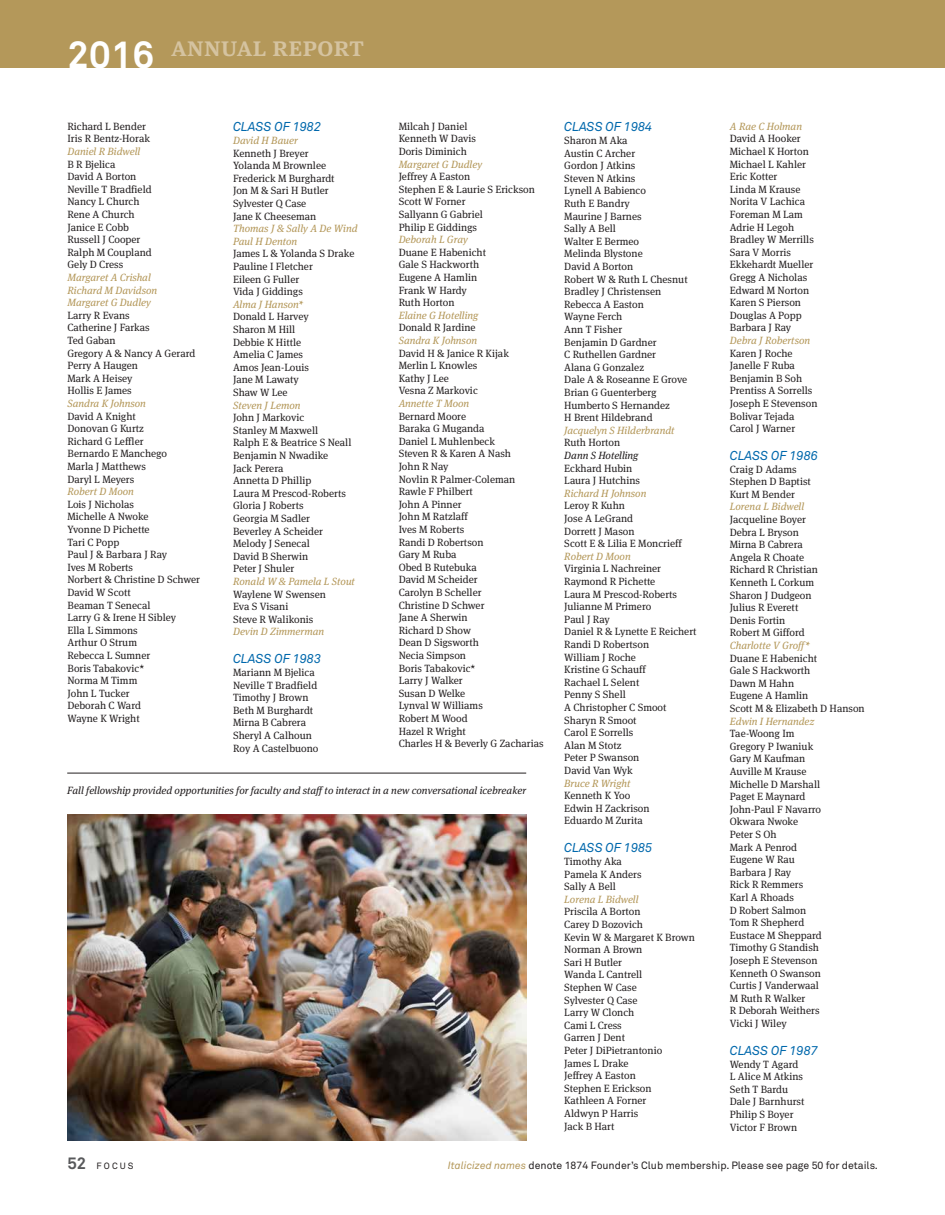
<style>
.page{position:relative;width:945px;height:1215px;background:#fff}
.page>*{position:absolute;margin:0;border:0;box-sizing:border-box;transform-origin:0 0}
.t1{font:500 26.55px "Meta Serif Pro";color:#d5c3a0}
.t2{font:italic 12.75px "Akkurat Pro";color:#0068ac}
.t3{font:10.5px/12.6px "Meta Serif Pro";color:#231f20}
.t4{font:italic 10.5px/12.6px "Meta Serif Pro";color:#b4985a}
.t5{font:italic 10.5px "Meta Serif Pro";color:#231f20}
.t6{font:10.5px "Akkurat Pro";color:#231f20}
.t7{font:9px "Akkurat Pro";letter-spacing:.23em;color:#231f20}
.s1{font-family:"Akkurat Pro";font-weight:700;font-size:37.95px;color:#fff}
.s2{font-weight:700;font-size:16.5px;color:#58595b}
.s3{font-style:italic;color:#b4985a}
</style>
<div class="page">
<div style="left:0;top:0;width:945px;height:68px;background:#b4985a"></div>
<img style="left:68px;top:815px;width:458px;height:326px">
<hr style="left:67px;top:773px;width:459px;height:1px;background:#231f20">
<h1 class="t1" style="left:68px;top:26px;width:298px"><span class="s1">2016</span> annual report</h1>
<p class="t3" style="left:68px;top:119px;width:84px">Richard L Bender<br>Iris R Bentz-Horak</p>
<p class="t4" style="left:68px;top:144px;width:74px">Daniel R Bidwell</p>
<p class="t3" style="left:68px;top:157px;width:86px">B R Bjelica<br>David A Borton<br>Neville T Bradfield<br>Nancy L Church<br>Rene A Church<br>Janice E Cobb<br>Russell J Cooper<br>Ralph M Coupland<br>Gely D Cress</p>
<p class="t4" style="left:68px;top:270px;width:91px">Margaret A Crishal<br>Richard M Davidson<br>Margaret G Dudley</p>
<p class="t3" style="left:68px;top:308px;width:129px">Larry R Evans<br>Catherine J Farkas<br>Ted Gaban<br>Gregory A &amp; Nancy A Gerard<br>Perry A Haugen<br>Mark A Heisey<br>Hollis E James</p>
<p class="t4" style="left:68px;top:396px;width:80px">Sandra K Johnson</p>
<p class="t3" style="left:68px;top:409px;width:101px">David A Knight<br>Donovan G Kurtz<br>Richard G Leffler<br>Bernardo E Manchego<br>Marla J Matthews<br>Daryl L Meyers</p>
<p class="t4" style="left:68px;top:485px;width:68px">Robert D Moon</p>
<p class="t3" style="left:68px;top:497px;width:134px">Lois J Nicholas<br>Michelle A Nwoke<br>Yvonne D Pichette<br>Tari C Popp<br>Paul J &amp; Barbara J Ray<br>Ives M Roberts<br>Norbert &amp; Christine D Schwer<br>David W Scott<br>Beaman T Senecal<br>Larry G &amp; Irene H Sibley<br>Ella L Simmons<br>Arthur O Strum<br>Rebecca L Sumner<br>Boris Tabakovic*<br>Norma M Timm<br>John L Tucker<br>Deborah C Ward<br>Wayne K Wright</p>
<p class="t2" style="left:233px;top:120px;width:89px">CLASS OF 1982</p>
<p class="t4" style="left:233px;top:134px;width:66px">David H Bauer</p>
<p class="t3" style="left:233px;top:146px;width:103px">Kenneth J Breyer<br>Yolanda M Brownlee<br>Frederick M Burghardt<br>Jon M &amp; Sari H Butler<br>Sylvester Q Case<br>Jane K Cheeseman</p>
<p class="t4" style="left:233px;top:222px;width:126px">Thomas J &amp; Sally A De Wind<br>Paul H Denton</p>
<p class="t3" style="left:233px;top:247px;width:123px">James L &amp; Yolanda S Drake<br>Pauline I Fletcher<br>Eileen G Fuller<br>Vida J Giddings</p>
<p class="t4" style="left:233px;top:297px;width:72px">Alma J Hanson*</p>
<p class="t3" style="left:233px;top:310px;width:78px">Donald L Harvey<br>Sharon M Hill<br>Debbie K Hittle<br>Amelia C James<br>Amos Jean-Louis<br>Jane M Lawaty<br>Shaw W Lee</p>
<p class="t4" style="left:233px;top:398px;width:69px">Steven J Lemon</p>
<p class="t3" style="left:233px;top:411px;width:120px">John J Markovic<br>Stanley M Maxwell<br>Ralph E &amp; Beatrice S Neall<br>Benjamin N Nwadike<br>Jack Perera<br>Annetta D Phillip<br>Laura M Prescod-Roberts<br>Gloria J Roberts<br>Georgia M Sadler<br>Beverley A Scheider<br>Melody J Senecal<br>David B Sherwin<br>Peter J Shuler</p>
<p class="t4" style="left:233px;top:575px;width:123px">Ronald W &amp; Pamela L Stout</p>
<p class="t3" style="left:233px;top:587px;width:94px">Waylene W Swensen<br>Eva S Visani<br>Steve R Walikonis</p>
<p class="t4" style="left:233px;top:625px;width:93px">Devin D Zimmerman</p>
<p class="t2" style="left:233px;top:651px;width:89px">CLASS OF 1983</p>
<p class="t3" style="left:233px;top:666px;width:87px">Mariann M Bjelica<br>Neville T Bradfield<br>Timothy J Brown<br>Beth M Burghardt<br>Mirna B Cabrera<br>Sheryl A Calhoun<br>Roy A Castelbuono</p>
<p class="t3" style="left:399px;top:119px;width:79px">Milcah J Daniel<br>Kenneth W Davis<br>Doris Diminich</p>
<p class="t4" style="left:399px;top:157px;width:85px">Margaret G Dudley</p>
<p class="t3" style="left:399px;top:170px;width:138px">Jeffrey A Easton<br>Stephen E &amp; Laurie S Erickson<br>Scott W Forner<br>Sallyann G Gabriel<br>Philip E Giddings</p>
<p class="t4" style="left:399px;top:233px;width:71px">Deborah L Gray</p>
<p class="t3" style="left:399px;top:245px;width:89px">Duane E Habenicht<br>Gale S Hackworth<br>Eugene A Hamlin<br>Frank W Hardy<br>Ruth Horton</p>
<p class="t4" style="left:399px;top:308px;width:81px">Elaine G Hotelling</p>
<p class="t3" style="left:399px;top:321px;width:78px">Donald R Jardine</p>
<p class="t4" style="left:399px;top:333px;width:80px">Sandra K Johnson</p>
<p class="t3" style="left:399px;top:346px;width:112px">David H &amp; Janice R Kijak<br>Merlin L Knowles<br>Kathy J Lee<br>Vesna Z Markovic</p>
<p class="t4" style="left:399px;top:396px;width:72px">Annette T Moon</p>
<p class="t3" style="left:399px;top:409px;width:147px">Bernard Moore<br>Baraka G Muganda<br>Daniel L Muhlenbeck<br>Steven R &amp; Karen A Nash<br>John R Nay<br>Novlin R Palmer-Coleman<br>Rawle F Philbert<br>John A Pinner<br>John M Ratzlaff<br>Ives M Roberts<br>Randi D Robertson<br>Gary M Ruba<br>Obed B Rutebuka<br>David M Scheider<br>Carolyn B Scheller<br>Christine D Schwer<br>Jane A Sherwin<br>Richard D Show<br>Dean D Sigsworth<br>Necia Simpson<br>Boris Tabakovic*<br>Larry J Walker<br>Susan D Welke<br>Lynval W Williams<br>Robert M Wood<br>Hazel R Wright<br>Charles H &amp; Beverly G Zacharias</p>
<p class="t5" style="left:67px;top:782px;width:460px">Fall fellowship provided opportunities for faculty and staff to interact in a new conversational icebreaker</p>
<p class="t2" style="left:564px;top:120px;width:89px">CLASS OF 1984</p>
<p class="t3" style="left:564px;top:134px;width:125px">Sharon M Aka<br>Austin C Archer<br>Gordon J Atkins<br>Steven N Atkins<br>Lynell A Babienco<br>Ruth E Bandry<br>Maurine J Barnes<br>Sally A Bell<br>Walter E Bermeo<br>Melinda Blystone<br>David A Borton<br>Robert W &amp; Ruth L Chesnut<br>Bradley J Christensen<br>Rebecca A Easton<br>Wayne Ferch<br>Ann T Fisher<br>Benjamin D Gardner<br>C Ruthellen Gardner<br>Alana G Gonzalez<br>Dale A &amp; Roseanne E Grove<br>Brian G Guenterberg<br>Humberto S Hernandez<br>H Brent Hildebrand</p>
<p class="t4" style="left:564px;top:423px;width:112px">Jacquelyn S Hilderbrandt</p>
<p class="t3" style="left:564px;top:436px;width:57px">Ruth Horton</p>
<p class="t5" style="left:564px;top:448px;width:76px">Dann S Hotelling</p>
<p class="t3" style="left:564px;top:461px;width:77px">Eckhard Hubin<br>Laura J Hutchins</p>
<p class="t4" style="left:564px;top:486px;width:84px">Richard H Johnson</p>
<p class="t3" style="left:564px;top:499px;width:119px">Leroy R Kuhn<br>Jose A LeGrand<br>Dorrett J Mason<br>Scott E &amp; Lilia E Moncrieff</p>
<p class="t4" style="left:564px;top:549px;width:68px">Robert D Moon</p>
<p class="t3" style="left:564px;top:562px;width:134px">Virginia L Nachreiner<br>Raymond R Pichette<br>Laura M Prescod-Roberts<br>Julianne M Primero<br>Paul J Ray<br>Daniel R &amp; Lynette E Reichert<br>Randi D Robertson<br>William J Roche<br>Kristine G Schauff<br>Rachael L Selent<br>Penny S Shell<br>A Christopher C Smoot<br>Sharyn R Smoot<br>Carol E Sorrells<br>Alan M Stotz<br>Peter P Swanson<br>David Van Wyk</p>
<p class="t4" style="left:564px;top:776px;width:68px">Bruce R Wright</p>
<p class="t3" style="left:564px;top:789px;width:87px">Kenneth K Yoo<br>Edwin H Zackrison<br>Eduardo M Zurita</p>
<p class="t2" style="left:564px;top:840px;width:89px">CLASS OF 1985</p>
<p class="t3" style="left:564px;top:855px;width:79px">Timothy Aka<br>Pamela K Anders<br>Sally A Bell</p>
<p class="t4" style="left:564px;top:892px;width:76px">Lorena L Bidwell</p>
<p class="t3" style="left:564px;top:905px;width:132px">Priscila A Borton<br>Carey D Bozovich<br>Kevin W &amp; Margaret K Brown<br>Norman A Brown<br>Sari H Butler<br>Wanda L Cantrell<br>Stephen W Case<br>Sylvester Q Case<br>Larry W Clonch<br>Cami L Cress<br>Garren J Dent<br>Peter J DiPietrantonio<br>James L Drake<br>Jeffrey A Easton<br>Stephen E Erickson<br>Kathleen A Forner<br>Aldwyn P Harris<br>Jack B Hart</p>
<p class="t4" style="left:730px;top:119px;width:74px">A Rae C Holman</p>
<p class="t3" style="left:730px;top:132px;width:86px">David A Hooker<br>Michael K Horton<br>Michael L Kahler<br>Eric Kotter<br>Linda M Krause<br>Norita V Lachica<br>Foreman M Lam<br>Adrie H Legoh<br>Bradley W Merrills<br>Sara V Morris<br>Ekkehardt Mueller<br>Gregg A Nicholas<br>Edward M Norton<br>Karen S Pierson<br>Douglas A Popp<br>Barbara J Ray</p>
<p class="t4" style="left:730px;top:333px;width:82px">Debra J Robertson</p>
<p class="t3" style="left:730px;top:346px;width:89px">Karen J Roche<br>Janelle F Ruba<br>Benjamin B Soh<br>Prentiss A Sorrells<br>Joseph E Stevenson<br>Bolivar Tejada<br>Carol J Warner</p>
<p class="t2" style="left:730px;top:448px;width:89px">CLASS OF 1986</p>
<p class="t3" style="left:730px;top:462px;width:83px">Craig D Adams<br>Stephen D Baptist<br>Kurt M Bender</p>
<p class="t4" style="left:730px;top:500px;width:76px">Lorena L Bidwell</p>
<p class="t3" style="left:730px;top:513px;width:89px">Jacqueline Boyer<br>Debra L Bryson<br>Mirna B Cabrera<br>Angela R Choate<br>Richard R Christian<br>Kenneth L Corkum<br>Sharon J Dudgeon<br>Julius R Everett<br>Denis Fortin<br>Robert M Gifford</p>
<p class="t4" style="left:730px;top:639px;width:82px">Charlotte V Groff*</p>
<p class="t3" style="left:730px;top:651px;width:136px">Duane E Habenicht<br>Gale S Hackworth<br>Dawn M Hahn<br>Eugene A Hamlin<br>Scott M &amp; Elizabeth D Hanson</p>
<p class="t4" style="left:730px;top:714px;width:86px">Edwin I Hernandez</p>
<p class="t3" style="left:730px;top:727px;width:93px">Tae-Woong Im<br>Gregory P Iwaniuk<br>Gary M Kaufman<br>Auville M Krause<br>Michelle D Marshall<br>Paget E Maynard<br>John-Paul F Navarro<br>Okwara Nwoke<br>Peter S Oh<br>Mark A Penrod<br>Eugene W Rau<br>Barbara J Ray<br>Rick R Remmers<br>Karl A Rhoads<br>D Robert Salmon<br>Tom R Shepherd<br>Eustace M Sheppard<br>Timothy G Standish<br>Joseph E Stevenson<br>Kenneth O Swanson<br>Curtis J Vanderwaal<br>M Ruth R Walker<br>R Deborah Weithers<br>Vicki J Wiley</p>
<p class="t2" style="left:730px;top:1043px;width:89px">CLASS OF 1987</p>
<p class="t3" style="left:730px;top:1057px;width:76px">Wendy T Agard<br>L Alice M Atkins<br>Seth T Bardu<br>Dale J Barnhurst<br>Philip S Boyer<br>Victor F Brown</p>
<p class="t7" style="left:68px;top:1161px;width:68px"><span class="s2">52</span> FOCUS</p>
<p class="t6" style="left:448px;top:1160px;width:432px"><span class="s3">Italicized names</span> denote 1874 Founder’s Club membership. Please see page 50 for details.</p>
</div>
